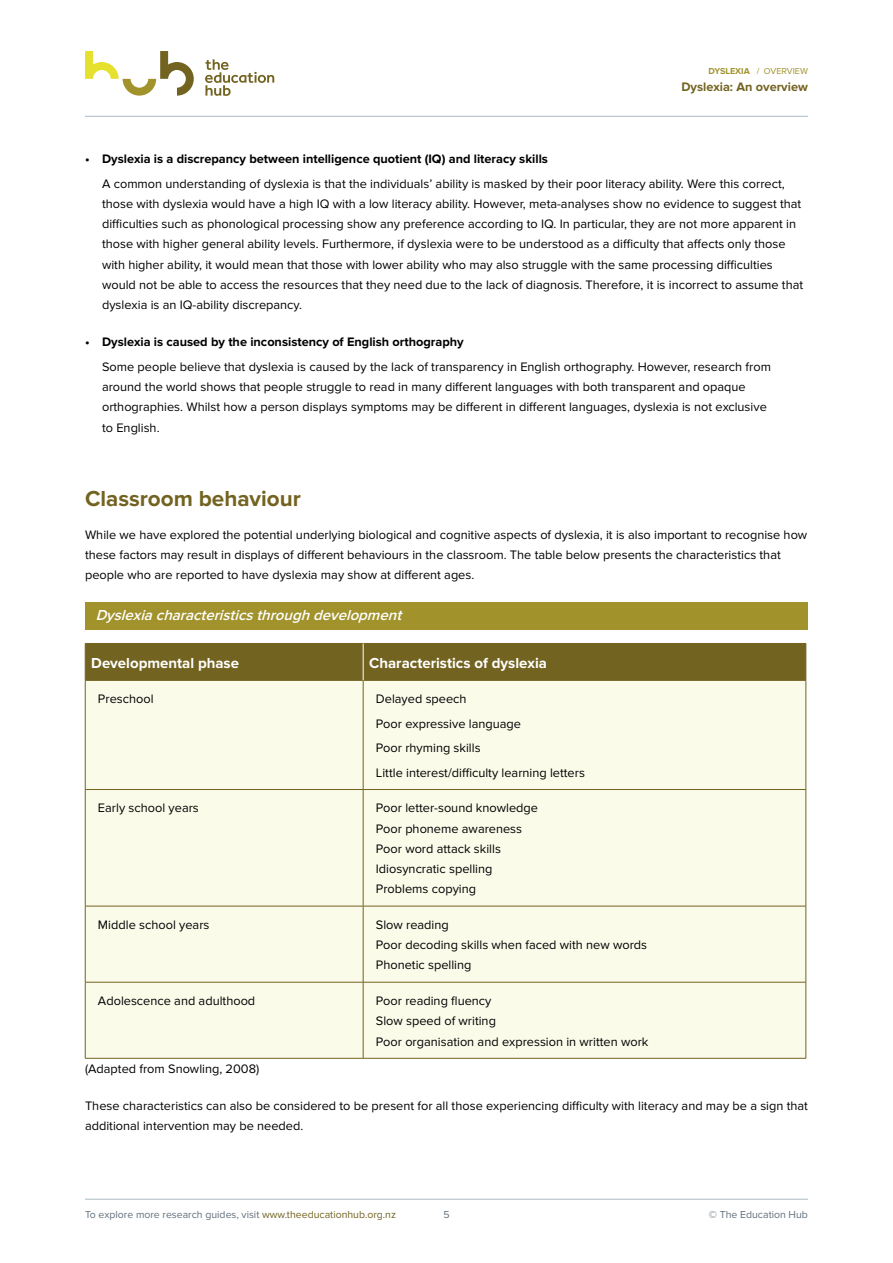
<style>
.page{position:relative;width:893px;height:1263px;background:#fff}
.page>*{position:absolute;margin:0;border:0;box-sizing:border-box;transform-origin:0 0}
.t1{font:700 22.5px "Proxima Nova";color:#736321}
.t2{font:700 15px "Proxima Nova";color:#fff}
.t3{font:italic 600 15px "Proxima Nova";color:#fff}
.t4{font:12.75px/20.2px "Proxima Nova";color:#000001}
.t5{font:700 12.75px "Proxima Nova";color:#000001}
.t6{font:700 12.75px "Proxima Nova";color:#736321}
.t7{font:10.5px "Proxima Nova";color:#626f7c}
.t8{font:9px "Proxima Nova";color:#a1922c}
.s1{font-weight:700}
.s2{color:#736321}
</style>
<div class="page">
<svg style="left:85px;top:51px;width:109px;height:45px"></svg>
<svg style="left:205px;top:59px;width:69px;height:37px"></svg>
<hr style="left:85px;top:1199px;width:723px;height:1px;background:#abbac3">
<hr style="left:85px;top:116px;width:723px;height:1px;background:#abbac3">
<div style="left:85px;top:602px;width:723px;height:28px;background:#a1922c"></div>
<div style="left:86px;top:644px;width:720px;height:36px;background:#736321"></div>
<div style="left:86px;top:681px;width:720px;height:377px;background:#fbfbea"></div>
<hr style="left:85px;top:644px;width:1px;height:36px;background:#736321">
<hr style="left:85px;top:643px;width:278px;height:1px;background:#736321">
<hr style="left:363px;top:643px;width:443px;height:1px;background:#736321">
<hr style="left:806px;top:644px;width:1px;height:36px;background:#736321">
<hr style="left:85px;top:681px;width:1px;height:108px;background:#736321">
<hr style="left:85px;top:680px;width:278px;height:1px;background:#736321">
<hr style="left:363px;top:681px;width:1px;height:108px;background:#736321">
<hr style="left:363px;top:680px;width:443px;height:1px;background:#736321">
<hr style="left:806px;top:681px;width:1px;height:108px;background:#736321">
<hr style="left:85px;top:790px;width:1px;height:116px;background:#736321">
<hr style="left:85px;top:789px;width:278px;height:1px;background:#736321">
<hr style="left:363px;top:790px;width:1px;height:116px;background:#736321">
<hr style="left:363px;top:789px;width:443px;height:1px;background:#736321">
<hr style="left:806px;top:790px;width:1px;height:116px;background:#736321">
<hr style="left:85px;top:906px;width:1px;height:76px;background:#736321">
<hr style="left:85px;top:906px;width:278px;height:1px;background:#736321">
<hr style="left:363px;top:906px;width:1px;height:76px;background:#736321">
<hr style="left:363px;top:906px;width:443px;height:1px;background:#736321">
<hr style="left:806px;top:906px;width:1px;height:76px;background:#736321">
<hr style="left:85px;top:982px;width:1px;height:76px;background:#736321">
<hr style="left:85px;top:982px;width:278px;height:1px;background:#736321">
<hr style="left:85px;top:1058px;width:278px;height:1px;background:#736321">
<hr style="left:363px;top:982px;width:1px;height:76px;background:#736321">
<hr style="left:363px;top:982px;width:443px;height:1px;background:#736321">
<hr style="left:806px;top:982px;width:1px;height:76px;background:#736321">
<hr style="left:363px;top:1058px;width:443px;height:1px;background:#736321">
<hr style="left:363px;top:644px;width:1px;height:36px;background:#fff">
<p class="t8" style="left:708px;top:66px;width:101px"><span class="s1">DYSLEXIA</span> / OVERVIEW</p>
<p class="t6" style="left:681px;top:80px;width:128px">Dyslexia: An overview</p>
<p class="t5" style="left:85px;top:152px;width:464px">• Dyslexia is a discrepancy between intelligence quotient (IQ) and literacy skills</p>
<p class="t4" style="left:102px;top:173px;width:703px">A common understanding of dyslexia is that the individuals’ ability is masked by their poor literacy ability. Were this correct, those with dyslexia would have a high IQ with a low literacy ability. However, meta-analyses show no evidence to suggest that difficulties such as phonological processing show any preference according to IQ. In particular, they are not more apparent in those with higher general ability levels. Furthermore, if dyslexia were to be understood as a difficulty that affects only those with higher ability, it would mean that those with lower ability who may also struggle with the same processing difficulties would not be able to access the resources that they need due to the lack of diagnosis. Therefore, it is incorrect to assume that dyslexia is an IQ-ability discrepancy.</p>
<p class="t5" style="left:85px;top:335px;width:380px">• Dyslexia is caused by the inconsistency of English orthography</p>
<p class="t4" style="left:102px;top:357px;width:670px">Some people believe that dyslexia is caused by the lack of transparency in English orthography. However, research from around the world shows that people struggle to read in many different languages with both transparent and opaque orthographies. Whilst how a person displays symptoms may be different in different languages, dyslexia is not exclusive to English.</p>
<h1 class="t1" style="left:85px;top:485px;width:217px">Classroom behaviour</h1>
<p class="t4" style="left:85px;top:525px;width:724px">While we have explored the potential underlying biological and cognitive aspects of dyslexia, it is also important to recognise how these factors may result in displays of different behaviours in the classroom. The table below presents the characteristics that people who are reported to have dyslexia may show at different ages.</p>
<p class="t3" style="left:96px;top:607px;width:312px">Dyslexiacharacteristicsthroughdevelopment</p>
<p class="t2" style="left:91px;top:654px;width:149px">Developmental phase</p>
<p class="t2" style="left:369px;top:654px;width:179px">Characteristics of dyslexia</p>
<p class="t4" style="left:98px;top:689px;width:57px">Preschool</p>
<p class="t4" style="left:376px;top:687px;width:211px;line-height:24.5px">Delayed speech<br>Poor expressive language<br>Poor rhyming skills<br>Little interest/difficulty learning letters</p>
<p class="t4" style="left:98px;top:798px;width:102px">Early school years</p>
<p class="t4" style="left:376px;top:798px;width:164px">Poor letter-sound knowledge<br>Poor phoneme awareness<br>Poor word attack skills<br>Idiosyncratic spelling<br>Problems copying</p>
<p class="t4" style="left:98px;top:915px;width:113px">Middle school years</p>
<p class="t4" style="left:376px;top:915px;width:273px">Slow reading<br>Poor decoding skills when faced with new words<br>Phonetic spelling</p>
<p class="t4" style="left:98px;top:991px;width:159px">Adolescence and adulthood</p>
<p class="t4" style="left:376px;top:991px;width:274px">Poor reading fluency<br>Slow speed of writing<br>Poor organisation and expression in written work</p>
<p class="t4" style="left:85px;top:1058px;width:176px">(Adapted from Snowling, 2008)</p>
<p class="t4" style="left:85px;top:1096px;width:724px">These characteristics can also be considered to be present for all those experiencing difficulty with literacy and may be a sign that additional intervention may be needed.</p>
<p class="t7" style="left:85px;top:1208px;width:312px">To explore more research guides, visit <span class="s2">www.theeducationhub.org.nz</span></p>
<p class="t7" style="left:444px;top:1208px;width:8px">5</p>
<p class="t7" style="left:709px;top:1208px;width:101px">© The Education Hub</p>
</div>
